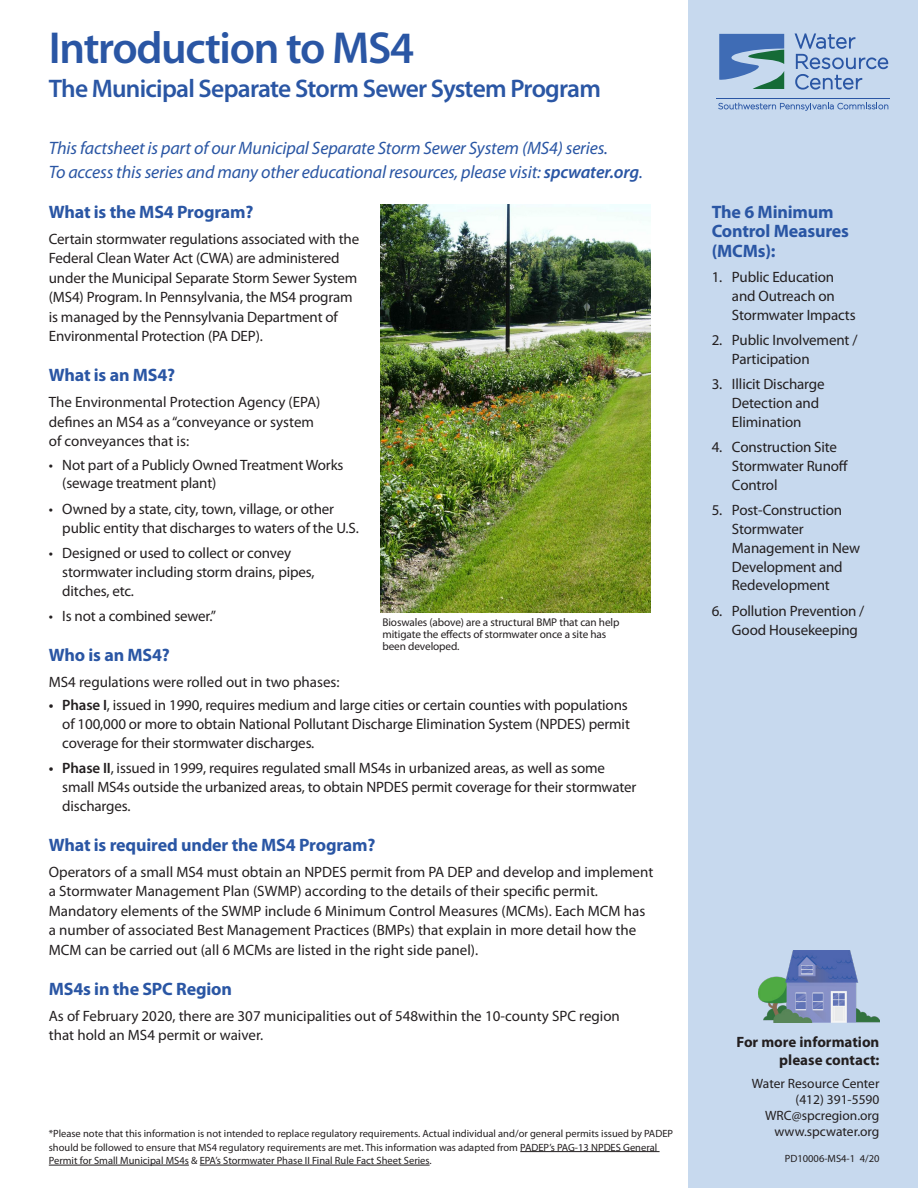
<style>
.page{position:relative;width:918px;height:1188px;background:#fff}
.page>*{position:absolute;margin:0;border:0;box-sizing:border-box;transform-origin:0 0}
.t1{font:600 45px "Myriad Pro";letter-spacing:-.03em;color:#2a56a4}
.t2{font:600 25.5px "Myriad Pro";letter-spacing:-.03em;color:#2a56a4}
.Subtitle{font:italic 18px/24px "Myriad Pro";letter-spacing:-.01em;color:#2a56a4}
.Subtitle-2{font:700 18px/19.5px "Myriad Pro";letter-spacing:-.01em;color:#2a56a4}
.Text{font:15px/18.8px "Myriad Pro";letter-spacing:-.01em;color:#231f20}
.t3{font:700 15px/18px "Myriad Pro";color:#231f20;text-align:right}
.t4{font:13.5px/16.2px "Myriad Pro";color:#231f20;text-align:right}
.Text-2{font:11.25px/12px "Myriad Pro";letter-spacing:-.01em;color:#231f20}
.t5{font:10.5px/13.5px "Myriad Pro";color:#231f20}
.s1{font-weight:600}
</style>
<div class="page">
<div style="left:689px;top:0;width:229px;height:1188px;background:#c7d9ee"></div>
<img style="left:759px;top:951px;width:120px;height:71px">
<svg style="left:719px;top:34px;width:65px;height:55px"></svg>
<hr style="left:716px;top:98px;width:173px;height:1px;background:#2a56a4">
<svg style="left:795px;top:33px;width:93px;height:57px"></svg>
<svg style="left:718px;top:103px;width:170px;height:8px"></svg>
<hr style="left:520px;top:1151px;width:140px;height:1px;background:#231f20">
<hr style="left:49px;top:1165px;width:140px;height:1px;background:#231f20">
<hr style="left:200px;top:1165px;width:230px;height:1px;background:#231f20">
<img style="left:381px;top:204px;width:270px;height:408px">
<p class="t1" style="left:49px;top:19px;width:367px">Introduction to MS4</p>
<p class="t2" style="left:49px;top:72px;width:554px">The Municipal Separate Storm Sewer System Program</p>
<p class="Subtitle" style="left:49px;top:136px;width:596px">This factsheet is part of our Municipal Separate Storm Sewer System (MS4) series.<br>To access this series and many other educational resources, please visit: <span class="s1">spcwater.org</span>.</p>
<p class="Subtitle-2" style="left:49px;top:201px;width:206px">What is the MS4 Program?</p>
<p class="Text" style="left:49px;top:229px;width:312px;line-height:19.5px">Certain stormwater regulations associated with the Federal Clean Water Act (CWA) are administered under the Municipal Separate Storm Sewer System (MS4) Program. In Pennsylvania, the MS4 program is managed by the Pennsylvania Department of Environmental Protection (PA DEP).</p>
<p class="Subtitle-2" style="left:49px;top:365px;width:128px">What is an MS4?</p>
<p class="Text" style="left:49px;top:392px;width:273px;line-height:19.5px">The Environmental Protection Agency (EPA) defines an MS4 as a “conveyance or system of conveyances that is:</p>
<p class="Text" style="left:62px;top:455px;width:283px;text-indent:-14px">• Not part of a Publicly Owned Treatment Works (sewage treatment plant)</p>
<p class="Text" style="left:62px;top:499px;width:298px;text-indent:-14px">• Owned by a state, city, town, village, or other public entity that discharges to waters of the U.S.</p>
<p class="Text" style="left:62px;top:544px;width:254px;text-indent:-14px">• Designed or used to collect or convey stormwater including storm drains, pipes, ditches, etc.</p>
<p class="Text" style="left:49px;top:607px;width:169px">• Is not a combined sewer.”</p>
<p class="Subtitle-2" style="left:49px;top:644px;width:123px">Who is an MS4?</p>
<p class="Text" style="left:49px;top:673px;width:292px">MS4 regulations were rolled out in two phases:</p>
<p class="Text" style="left:62px;top:696px;width:569px;text-indent:-14px"><span class="s1">• Phase I</span>, issued in 1990, requires medium and large cities or certain counties with populations of 100,000 or more to obtain National Pollutant Discharge Elimination System (NPDES) permit coverage for their stormwater discharges.</p>
<p class="Text" style="left:62px;top:759px;width:576px;text-indent:-14px"><span class="s1">• Phase II</span>, issued in 1999, requires regulated small MS4s in urbanized areas, as well as some small MS4s outside the urbanized areas, to obtain NPDES permit coverage for their stormwater discharges.</p>
<p class="Subtitle-2" style="left:49px;top:834px;width:328px">What is required under the MS4 Program?</p>
<p class="Text" style="left:49px;top:862px;width:606px;line-height:19.5px">Operators of a small MS4 must obtain an NPDES permit from PA DEP and develop and implement a Stormwater Management Plan (SWMP) according to the details of their specific permit.<br>Mandatory elements of the SWMP include 6 Minimum Control Measures (MCMs). Each MCM has a number of associated Best Management Practices (BMPs) that explain in more detail how the MCM can be carried out (all 6 MCMs are listed in the right side panel).</p>
<p class="Subtitle-2" style="left:49px;top:978px;width:185px">MS4s in the SPC Region</p>
<p class="Text" style="left:49px;top:1006px;width:573px;line-height:19.5px">As of February 2020, there are 307 municipalities out of 548within the 10-county SPC region that hold an MS4 permit or waiver.</p>
<p class="Text-2" style="left:382px;top:617px;width:239px">Bioswales (above) are a structural BMP that can help mitigate the effects of stormwater once a site has been developed.</p>
<p class="t5" style="left:49px;top:1127px;width:626px">*Please note that this information is not intended to replace regulatory requirements. Actual individual and/or general permits issued by PADEP should be followed to ensure that MS4 regulatory requirements are met. This information was adapted from PADEP’s PAG-13 NPDES General<br>Permit for Small Municipal MS4s &amp; EPA’s Stormwater Phase II Final Rule Fact Sheet Series.</p>
<p class="Subtitle-2" style="left:712px;top:201px;width:139px">The 6 Minimum<br>Control Measures (MCMs):</p>
<p class="Text" style="left:732px;top:267px;width:125px;text-indent:-20px">1. Public Education and Outreach on<br>Stormwater Impacts</p>
<p class="Text" style="left:732px;top:330px;width:127px;text-indent:-20px">2. Public Involvement /<br>Participation</p>
<p class="Text" style="left:732px;top:375px;width:94px;text-indent:-20px">3. Illicit Discharge<br>Detection and<br>Elimination</p>
<p class="Text" style="left:732px;top:438px;width:118px;text-indent:-20px">4. Construction Site<br>Stormwater Runoff<br>Control</p>
<p class="Text" style="left:732px;top:501px;width:130px;text-indent:-20px">5. Post-Construction<br>Stormwater<br>Management in New<br>Development and<br>Redevelopment</p>
<p class="Text" style="left:732px;top:601px;width:134px;text-indent:-20px">6. Pollution Prevention /<br>Good Housekeeping</p>
<p class="t3" style="left:736px;top:1032px;width:144px">For more information please contact:</p>
<p class="t4" style="left:752px;top:1075px;width:129px">Water Resource Center (412) 391-5590<br>WRC@spcregion.org www.spcwater.org</p>
<p class="t5" style="left:785px;top:1152px;width:96px">PD10006-MS4-1 4/20</p>
</div>
